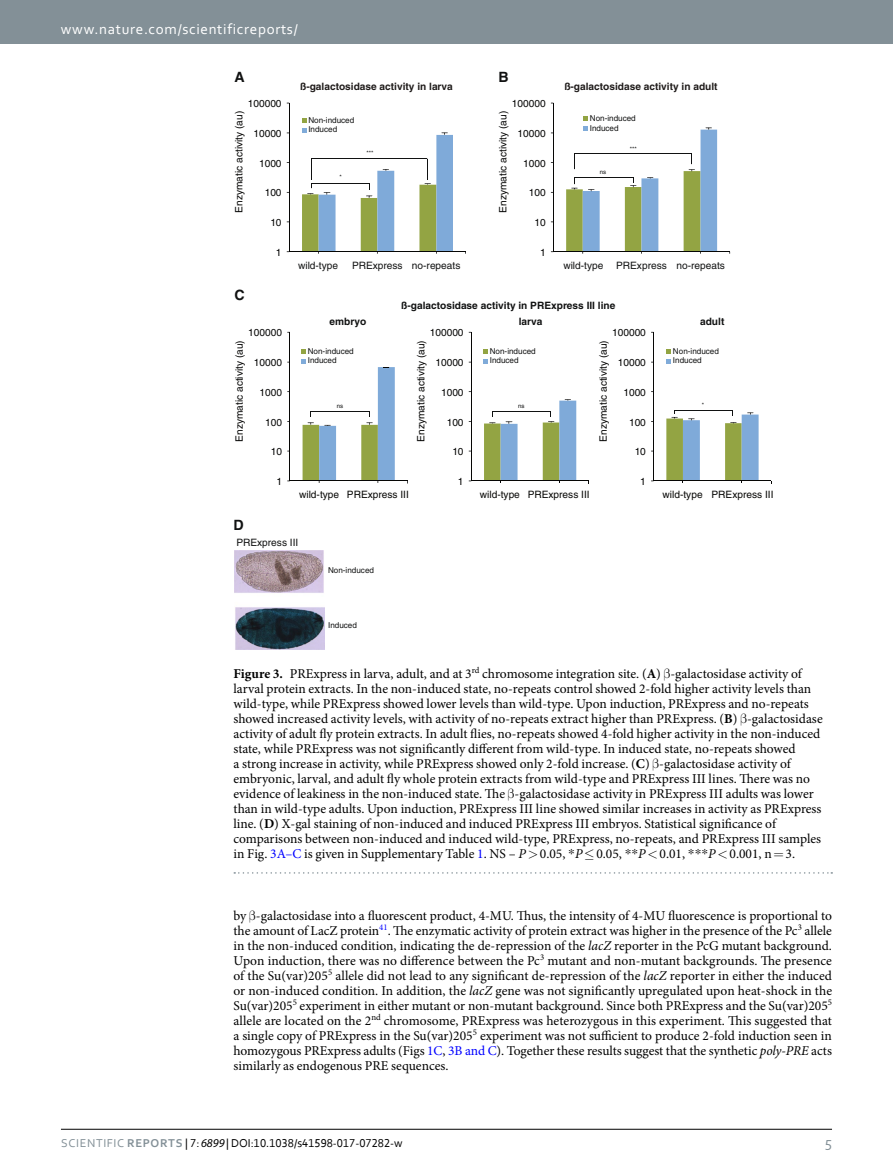
<style>
.page{position:relative;width:893px;height:1174px;background:#fff}
.page>*{position:absolute;margin:0;border:0;box-sizing:border-box;transform-origin:0 0}
.t1{font:15px "Corbel 2";letter-spacing:.045em;color:#fff}
.t2{font:15px "Corbel 2";color:#839097}
.t3{font:700 14.25px "Helvetica";color:#111212}
.t4{font:13.5px/15px "Minion Pro";color:#000;text-align:justify}
.t5{font:12px "Corbel";color:#000}
.t6{font:10.2px "Helvetica";color:#060605}
.t7{font:10.2px "Helvetica";color:#111212}
.t8{font:10.2px "Helvetica";color:#070705}
.t9{font:700 10.2px "Helvetica";color:#1f1b1a}
.t10{font:700 10.2px "Helvetica";color:#111212}
.t11{font:8.1px/9.3px "Helvetica";color:#111212}
.t12{font:6.15px "Helvetica";color:#111212}
.s1{font-weight:700}
.s2{color:#00f}
.s3{font-style:italic}
.s4{font-family:"STIX General"}
.s5{font-family:"Corbel 2";color:#839097}
.s6{font-family:"Corbel Bold 2";color:#839097}
.s7{font-family:"Myriad Pro";font-style:italic}
</style>
<div class="page">
<div style="left:0;top:0;width:893px;height:43px;background:#839097"></div>
<hr style="left:61px;top:1129px;width:771px;height:1px;background:#000">
<img style="left:234px;top:550px;width:90px;height:99px">
<hr style="left:289px;top:103px;width:1px;height:149px;background:#060605">
<hr style="left:289px;top:251px;width:177px;height:1px;background:#060605">
<hr style="left:553px;top:103px;width:1px;height:149px;background:#060605">
<hr style="left:553px;top:251px;width:177px;height:1px;background:#060605">
<svg style="left:302px;top:118px;width:151px;height:136px"></svg>
<svg style="left:566px;top:117px;width:151px;height:137px"></svg>
<hr style="left:289px;top:332px;width:1px;height:149px;background:#060605">
<hr style="left:290px;top:480px;width:117px;height:1px;background:#060605">
<svg style="left:301px;top:359px;width:94px;height:124px"></svg>
<svg style="left:301px;top:349px;width:5px;height:4px"></svg>
<hr style="left:471px;top:332px;width:1px;height:149px;background:#060605">
<hr style="left:471px;top:480px;width:118px;height:1px;background:#060605">
<svg style="left:484px;top:399px;width:92px;height:84px"></svg>
<svg style="left:483px;top:359px;width:5px;height:4px"></svg>
<svg style="left:483px;top:349px;width:5px;height:4px"></svg>
<hr style="left:653px;top:332px;width:1px;height:149px;background:#060605">
<hr style="left:654px;top:480px;width:117px;height:1px;background:#060605">
<svg style="left:666px;top:359px;width:5px;height:4px"></svg>
<svg style="left:666px;top:349px;width:5px;height:4px"></svg>
<svg style="left:666px;top:410px;width:93px;height:73px"></svg>
<svg style="left:234px;top:872px;width:598px;height:1px"></svg>
<p class="t1" style="left:61px;top:19px;width:238px">www.nature.com/scientificreports/</p>
<p class="t3" style="left:234px;top:68px;width:12px">A</p>
<p class="t9" style="left:300px;top:80px;width:154px">ß-galactosidase activity in larva</p>
<p class="t3" style="left:498px;top:68px;width:12px">B</p>
<p class="t9" style="left:564px;top:80px;width:155px">ß-galactosidase activity in adult</p>
<p class="t6" style="left:248px;top:98px;width:35px">100000</p>
<p class="t6" style="left:512px;top:98px;width:35px">100000</p>
<p class="t6" style="left:233px;top:212px;width:103px;rotate:-90deg">Enzymatic activity (au)</p>
<p class="t6" style="left:253px;top:127px;width:30px">10000</p>
<p class="t6" style="left:259px;top:157px;width:24px">1000</p>
<p class="t6" style="left:265px;top:187px;width:18px">100</p>
<p class="t6" style="left:497px;top:212px;width:103px;rotate:-90deg">Enzymatic activity (au)</p>
<p class="t11" style="left:308px;top:115px;width:47px">Non-induced<br>Induced</p>
<p class="t11" style="left:590px;top:114px;width:47px">Non-induced<br>Induced</p>
<p class="t12" style="left:600px;top:169px;width:8px">ns</p>
<p class="t6" style="left:518px;top:127px;width:30px">10000</p>
<p class="t12" style="left:630px;top:145px;width:9px">***</p>
<p class="t12" style="left:367px;top:149px;width:9px">***</p>
<p class="t6" style="left:523px;top:157px;width:24px">1000</p>
<p class="t12" style="left:339px;top:174px;width:4px">*</p>
<p class="t6" style="left:529px;top:187px;width:18px">100</p>
<p class="t6" style="left:270px;top:217px;width:13px">10</p>
<p class="t6" style="left:534px;top:217px;width:13px">10</p>
<p class="t6" style="left:276px;top:246px;width:7px">1</p>
<p class="t6" style="left:540px;top:246px;width:7px">1</p>
<p class="t7" style="left:298px;top:260px;width:41px">wild-type</p>
<p class="t7" style="left:352px;top:260px;width:110px">PRExpress no-repeats</p>
<p class="t7" style="left:563px;top:260px;width:41px">wild-type</p>
<p class="t7" style="left:616px;top:260px;width:110px">PRExpress no-repeats</p>
<p class="t3" style="left:234px;top:286px;width:12px">C</p>
<p class="t10" style="left:401px;top:299px;width:216px">ß-galactosidase activity in PRExpress III line</p>
<p class="t10" style="left:330px;top:315px;width:38px">embryo</p>
<p class="t10" style="left:519px;top:315px;width:25px">larva</p>
<p class="t10" style="left:700px;top:315px;width:26px">adult</p>
<p class="t6" style="left:248px;top:327px;width:35px">100000</p>
<p class="t6" style="left:430px;top:327px;width:35px">100000</p>
<p class="t6" style="left:612px;top:327px;width:35px">100000</p>
<p class="t6" style="left:233px;top:442px;width:103px;rotate:-90deg">Enzymatic activity (au)</p>
<p class="t6" style="left:254px;top:357px;width:30px">10000</p>
<p class="t6" style="left:260px;top:386px;width:24px">1000</p>
<p class="t6" style="left:265px;top:416px;width:18px">100</p>
<p class="t11" style="left:308px;top:346px;width:47px">Non-induced<br>Induced</p>
<p class="t12" style="left:337px;top:402px;width:8px">ns</p>
<p class="t6" style="left:415px;top:442px;width:103px;rotate:-90deg">Enzymatic activity (au)</p>
<p class="t6" style="left:435px;top:357px;width:30px">10000</p>
<p class="t6" style="left:441px;top:386px;width:24px">1000</p>
<p class="t6" style="left:447px;top:416px;width:18px">100</p>
<p class="t11" style="left:490px;top:346px;width:47px">Non-induced<br>Induced</p>
<p class="t12" style="left:518px;top:402px;width:8px">ns</p>
<p class="t6" style="left:597px;top:442px;width:103px;rotate:-90deg">Enzymatic activity (au)</p>
<p class="t6" style="left:618px;top:357px;width:30px">10000</p>
<p class="t6" style="left:623px;top:386px;width:24px">1000</p>
<p class="t6" style="left:629px;top:416px;width:18px">100</p>
<p class="t11" style="left:673px;top:346px;width:47px">Non-induced<br>Induced</p>
<p class="t12" style="left:702px;top:401px;width:4px">*</p>
<p class="t6" style="left:271px;top:446px;width:13px">10</p>
<p class="t6" style="left:452px;top:446px;width:13px">10</p>
<p class="t6" style="left:635px;top:446px;width:13px">10</p>
<p class="t6" style="left:276px;top:475px;width:7px">1</p>
<p class="t6" style="left:458px;top:475px;width:7px">1</p>
<p class="t6" style="left:640px;top:475px;width:7px">1</p>
<p class="t8" style="left:299px;top:489px;width:111px">wild-type PRExpress III</p>
<p class="t8" style="left:480px;top:489px;width:111px">wild-type PRExpress III</p>
<p class="t8" style="left:663px;top:489px;width:112px">wild-type PRExpress III</p>
<p class="t3" style="left:233px;top:516px;width:12px">D</p>
<p class="t7" style="left:236px;top:536px;width:63px">PRExpress III</p>
<p class="t11" style="left:328px;top:565px;width:47px">Non-induced</p>
<p class="t11" style="left:328px;top:620px;width:30px">Induced</p>
<p class="t4" style="left:233px;top:666px;width:591px;text-align:left"><span class="s1">Figure 3.</span> PRExpress in larva, adult, and at 3<sup>rd</sup> chromosome integration site. (<span class="s1">A</span>) -galactosidase activity of larval protein extracts. In the non-induced state, no-repeats control showed 2-fold higher activity levels than wild-type, while PRExpress showed lower levels than wild-type. Upon induction, PRExpress and no-repeats showed increased activity levels, with activity of no-repeats extract higher than PRExpress. (<span class="s1">B</span>) -galactosidase activity of adult fly protein extracts. In adult flies, no-repeats showed 4-fold higher activity in the non-induced state, while PRExpress was not significantly different from wild-type. In induced state, no-repeats showed<br>a strong increase in activity, while PRExpress showed only 2-fold increase. (<span class="s1">C</span>) -galactosidase activity of embryonic, larval, and adult fly whole protein extracts from wild-type and PRExpress III lines. There was no evidence of leakiness in the non-induced state. The -galactosidase activity in PRExpress III adults was lower than in wild-type adults. Upon induction, PRExpress III line showed similar increases in activity as PRExpress line. (<span class="s1">D</span>) X-gal staining of non-induced and induced PRExpress III embryos. Statistical significance of comparisons between non-induced and induced wild-type, PRExpress, no-repeats, and PRExpress III samples in Fig. <span class="s2">3A–C</span> is given in Supplementary Table <span class="s2">1</span>. NS – <span class="s3">P</span> 0.05, <span class="s4">*</span><span class="s3">P</span>≤0.05, <span class="s4">**</span><span class="s3">P</span> 0.01, <span class="s4">***</span><span class="s3">P</span> 0.001, n 3.</p>
<p class="t4" style="left:233px;top:908px;width:600px">by -galactosidase into a fluorescent product, 4-MU. Thus, the intensity of 4-MU fluorescence is proportional to the amount of LacZ protein<sup>41</sup>. The enzymatic activity of protein extract was higher in the presence of the Pc<sup>3</sup> allele in the non-induced condition, indicating the de-repression of the <span class="s3">lacZ</span> reporter in the PcG mutant background.<br>Upon induction, there was no difference between the Pc<sup>3</sup> mutant and non-mutant backgrounds. The presence of the Su(var)205<sup>5</sup> allele did not lead to any significant de-repression of the <span class="s3">lacZ</span> reporter in either the induced or non-induced condition. In addition, the <span class="s3">lacZ</span> gene was not significantly upregulated upon heat-shock in the Su(var)205<sup>5</sup> experiment in either mutant or non-mutant background. Since both PRExpress and the Su(var)205<sup>5 </sup>allele are located on the 2<sup>nd</sup> chromosome, PRExpress was heterozygous in this experiment. This suggested that a single copy of PRExpress in the Su(var)205<sup>5</sup> experiment was not sufficient to produce 2-fold induction seen in homozygous PRExpress adults (Figs <span class="s2">1C</span>, <span class="s2">3B and C</span>). Together these results suggest that the synthetic <span class="s3">poly-PRE</span> acts similarly as endogenous PRE sequences.</p>
<p class="t5" style="left:61px;top:1135px;width:343px"><span class="s5">Scientific</span> <span class="s6">REPOrTS</span> | 7: <span class="s7">6899</span> | DOI:10.1038/s41598-017-07282-w</p>
<p class="t2" style="left:825px;top:1132px;width:9px">5</p>
</div>
